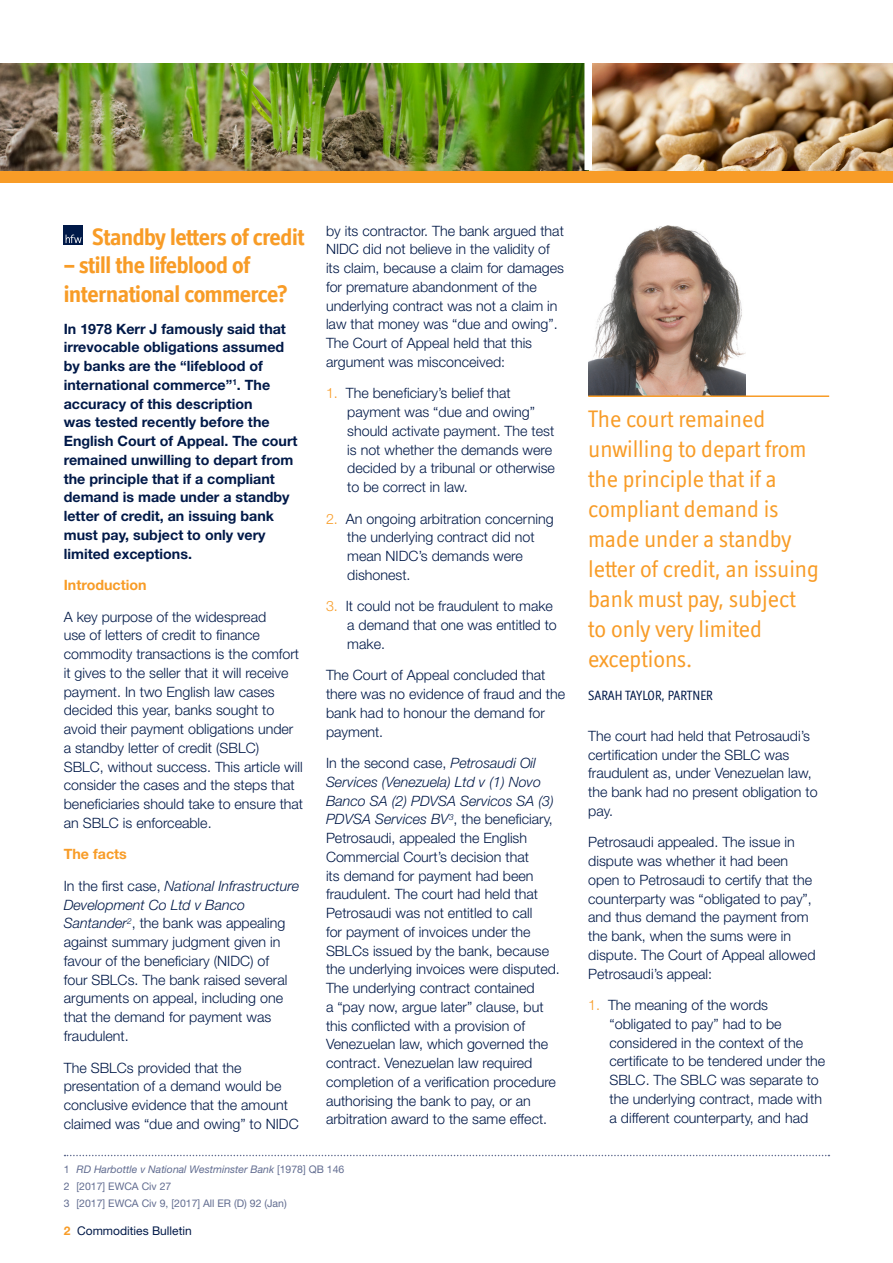
<style>
.page{position:relative;width:893px;height:1263px;background:#fff}
.page>*{position:absolute;margin:0;border:0;box-sizing:border-box;transform-origin:0 0}
.BULLETIN_-_Pull_Quot{font:24px/30px "Officina Display ITC Std";color:#f89c27}
.BULLETIN_-_Article_H{font:700 24px/28.8px "Officina Display ITC Std";letter-spacing:-.015em;color:#f89c27}
.BULLETIN_-_Bodytext{font:300 14.25px/18.8px "Helvetica Neue LT Std";color:#001948}
.BULLETIN_-_Bullet__N{font:300 14.25px/18.8px "Helvetica Neue LT Std";color:#001948}
.BULLETIN_-_Intro_Par{font:700 14.25px/18.8px "Helvetica Neue LT Std";color:#001948}
.BULLETIN_-_Subhead_1{font:700 14.25px "Helvetica Neue LT Std";color:#f89c27}
.By_Who{font:13.5px "Officina Display ITC Std";color:#001948}
.t1{font:12px "Helvetica Neue LT Std";color:#001948}
.BULLETIN_-_Footnotes{font:10.5px "Helvetica Neue LT Std";color:#616c90}
.BULLETIN_-_Footnote{font:italic 10.5px "Helvetica Neue LT Std";color:#616c90}
.s1{font-style:italic}
.s2{color:#f89c27}
.s3{font-style:normal}
.s4{font-weight:700;color:#f89c27}
</style>
<div class="page">
<div style="left:0;top:170px;width:893px;height:13px;background:#f89c27"></div>
<img style="left:592px;top:64px;width:300px;height:106px">
<img style="left:0;top:64px;width:584px;height:106px">
<div style="left:64px;top:225px;width:19px;height:19px;background:#001948"></div>
<svg style="left:66px;top:235px;width:16px;height:8px"></svg>
<img style="left:588px;top:225px;width:157px;height:170px">
<hr style="left:588px;top:395px;width:241px;height:2px;background:#f89c27">
<svg style="left:65px;top:1155px;width:764px;height:1px"></svg>
<p class="BULLETIN_-_Article_H" style="left:92px;top:222px;width:214px">Standby letters of credit</p>
<p class="BULLETIN_-_Article_H" style="left:64px;top:251px;width:226px">– still the lifeblood of international commerce?</p>
<p class="BULLETIN_-_Intro_Par" style="left:64px;top:319px;width:235px">In 1978 Kerr J famously said that irrevocable obligations assumed by banks are the “lifeblood of international commerce”<sup>1</sup>. The accuracy of this description<br>was tested recently before the<br>English Court of Appeal. The court remained unwilling to depart from the principle that if a compliant demand is made under a standby letter of credit, an issuing bank must pay, subject to only very limited exceptions.</p>
<p class="BULLETIN_-_Subhead_1" style="left:64px;top:576px;width:84px">Introduction</p>
<p class="BULLETIN_-_Bodytext" style="left:64px;top:607px;width:241px">A key purpose of the widespread<br>use of letters of credit to finance commodity transactions is the comfort it gives to the seller that it will receive payment. In two English law cases decided this year, banks sought to avoid their payment obligations under a standby letter of credit (SBLC)<br>SBLC, without success. This article will consider the cases and the steps that beneficiaries should take to ensure that an SBLC is enforceable.</p>
<p class="BULLETIN_-_Subhead_1" style="left:64px;top:845px;width:65px">The facts</p>
<p class="BULLETIN_-_Bodytext" style="left:64px;top:876px;width:237px">In the first case, <span class="s1">National Infrastructure<br>Development Co Ltd v Banco<br>Santander</span><sup>2</sup>, the bank was appealing against summary judgment given in favour of the beneficiary (NIDC) of<br>four SBLCs. The bank raised several arguments on appeal, including one that the demand for payment was fraudulent.</p>
<p class="BULLETIN_-_Bodytext" style="left:64px;top:1058px;width:236px">The SBLCs provided that the presentation of a demand would be conclusive evidence that the amount claimed was “due and owing” to NIDC</p>
<p class="BULLETIN_-_Bodytext" style="left:326px;top:221px;width:240px">by its contractor. The bank argued that NIDC did not believe in the validity of its claim, because a claim for damages for premature abandonment of the underlying contract was not a claim in law that money was “due and owing”.<br>The Court of Appeal held that this argument was misconceived:</p>
<p class="BULLETIN_-_Bullet__N" style="left:347px;top:384px;width:209px;text-indent:-21px"><span class="s2">1.</span> The beneficiary’s belief that payment was “due and owing” should activate payment. The test is not whether the demands were decided by a tribunal or otherwise to be correct in law.</p>
<p class="BULLETIN_-_Bullet__N" style="left:347px;top:509px;width:208px;text-indent:-21px"><span class="s2">2.</span> An ongoing arbitration concerning the underlying contract did not mean NIDC’s demands were dishonest.</p>
<p class="BULLETIN_-_Bullet__N" style="left:347px;top:597px;width:211px;text-indent:-21px"><span class="s2">3.</span> It could not be fraudulent to make a demand that one was entitled to make.</p>
<p class="BULLETIN_-_Bodytext" style="left:326px;top:666px;width:241px">The Court of Appeal concluded that there was no evidence of fraud and the bank had to honour the demand for payment.</p>
<p class="BULLETIN_-_Bodytext" style="left:326px;top:753px;width:235px">In the second case, <span class="s1">Petrosaudi Oil Services (Venezuela) Ltd v (1) Novo Banco SA (2) PDVSA Servicos SA (3)<br>PDVSA Services BV</span><sup>3</sup>, the beneficiary, Petrosaudi, appealed the English Commercial Court’s decision that<br>its demand for payment had been fraudulent. The court had held that Petrosaudi was not entitled to call<br>for payment of invoices under the SBLCs issued by the bank, because the underlying invoices were disputed.<br>The underlying contract contained<br>a “pay now, argue later” clause, but this conflicted with a provision of Venezuelan law, which governed the contract. Venezuelan law required completion of a verification procedure authorising the bank to pay, or an arbitration award to the same effect.</p>
<p class="BULLETIN_-_Footnote" style="left:64px;top:1163px;width:282px"><span class="s3">1</span> RD Harbottle v National Westminster Bank <span class="s3">[1978] QB 146</span></p>
<p class="BULLETIN_-_Footnotes" style="left:64px;top:1180px;width:109px">2 [2017] EWCA Civ 27</p>
<p class="BULLETIN_-_Footnotes" style="left:64px;top:1197px;width:224px">3 [2017] EWCA Civ 9, [2017] All ER (D) 92 (Jan)</p>
<p class="t1" style="left:64px;top:1224px;width:130px"><span class="s4">2</span> Commodities Bulletin</p>
<p class="BULLETIN_-_Pull_Quot" style="left:588px;top:403px;width:232px">The court remained unwilling to depart from the principle that if a compliant demand is made under a standby letter of credit, an issuing bank must pay, subject to only very limited exceptions.</p>
<p class="By_Who" style="left:588px;top:688px;width:126px">SARAH TAYLOR, PARTNER</p>
<p class="BULLETIN_-_Bodytext" style="left:588px;top:726px;width:231px">The court had held that Petrosaudi’s certification under the SBLC was fraudulent as, under Venezuelan law, the bank had no present obligation to pay.</p>
<p class="BULLETIN_-_Bodytext" style="left:588px;top:832px;width:229px">Petrosaudi appealed. The issue in dispute was whether it had been open to Petrosaudi to certify that the counterparty was “obligated to pay”, and thus demand the payment from the bank, when the sums were in dispute. The Court of Appeal allowed<br>Petrosaudi’s appeal:</p>
<p class="BULLETIN_-_Bullet__N" style="left:609px;top:995px;width:217px;text-indent:-21px"><span class="s2">1.</span> The meaning of the words “obligated to pay” had to be considered in the context of the certificate to be tendered under the<br>SBLC. The SBLC was separate to the underlying contract, made with a different counterparty, and had</p>
</div>
